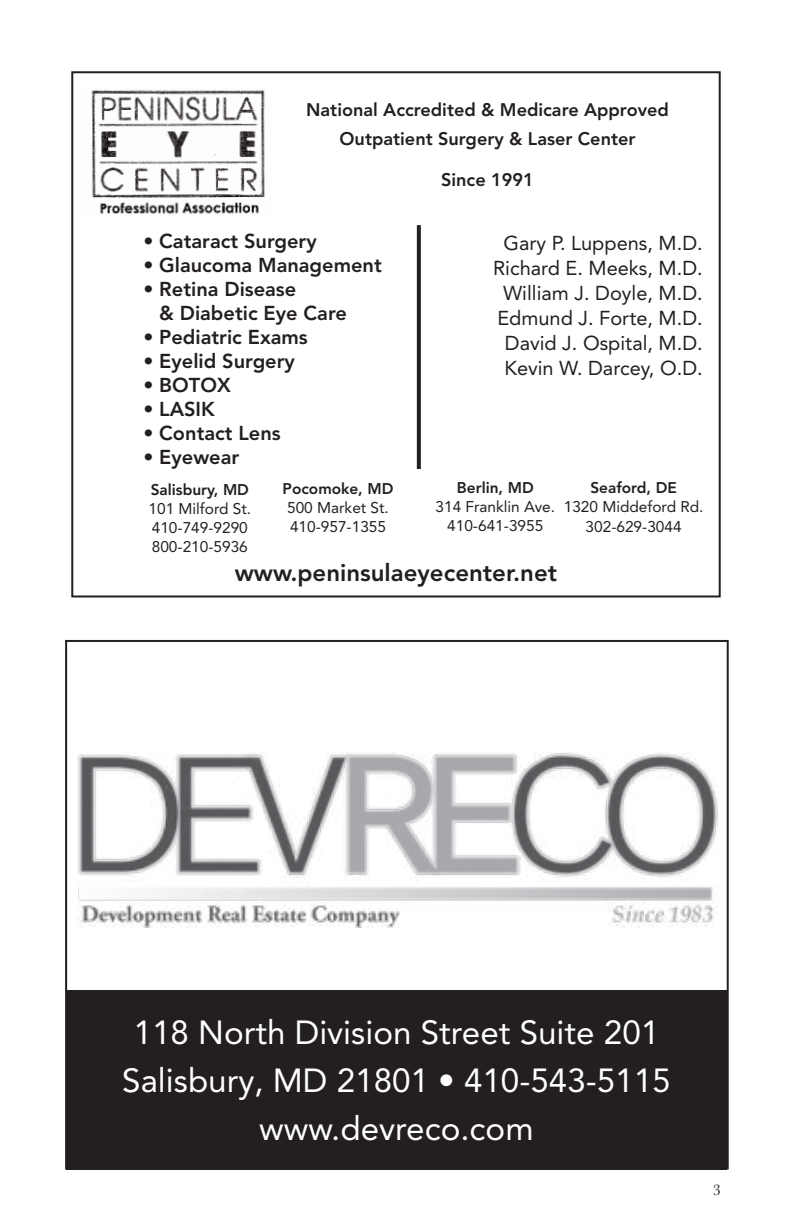
<style>
.page{position:relative;width:792px;height:1224px;background:#fff}
.page>*{position:absolute;margin:0;border:0;box-sizing:border-box;transform-origin:0 0}
.t1{font:33.2px/48px "Avenir LT Com";color:#fff;text-align:center}
.t2{font:800 24px "Avenir";color:#231f20}
.t3{font:800 20px/24px "Avenir";color:#231f20}
.t4{font:20px/25px "Avenir";color:#231f20;text-align:center}
.t5{font:800 18px/28.8px "Avenir";color:#231f20;text-align:center}
.t6{font:16px "Baskerville";color:#231f20}
.t7{font:15.4px/19.2px "Avenir";color:#231f20}
.t8{font:800 15.4px "Avenir";color:#231f20}
</style>
<div class="page">
<img style="left:77px;top:752px;width:641px;height:176px">
<div style="left:66px;top:990px;width:661px;height:180px;background:#231f20"></div>
<div style="left:71px;top:71px;width:650px;height:527px;border:2px solid #231f20"></div>
<img style="left:91px;top:89px;width:174px;height:126px">
<svg style="left:417px;top:225px;width:4px;height:244px"></svg>
<p class="t5" style="left:306px;top:95px;width:364px">National Accredited &amp; Medicare Approved<br>Outpatient Surgery &amp; Laser Center</p>
<p class="t5" style="left:441px;top:166px;width:94px">Since 1991</p>
<p class="t3" style="left:143px;top:229px;width:175px">• Cataract Surgery</p>
<p class="t3" style="left:143px;top:253px;width:240px">• Glaucoma Management</p>
<p class="t3" style="left:159px;top:277px;width:189px;text-indent:-16px">• Retina Disease<br>&amp; Diabetic Eye Care</p>
<p class="t3" style="left:143px;top:325px;width:166px">• Pediatric Exams</p>
<p class="t3" style="left:143px;top:349px;width:153px">• Eyelid Surgery</p>
<p class="t3" style="left:143px;top:373px;width:89px">• BOTOX</p>
<p class="t3" style="left:143px;top:397px;width:73px">• LASIK</p>
<p class="t3" style="left:143px;top:421px;width:139px">• Contact Lens</p>
<p class="t3" style="left:143px;top:445px;width:97px">• Eyewear</p>
<p class="t8" style="left:151px;top:477px;width:100px">Salisbury, MD</p>
<p class="t7" style="left:149px;top:498px;width:104px">101 Milford St.<br>410-749-9290<br>800-210-5936</p>
<p class="t8" style="left:283px;top:476px;width:112px">Pocomoke, MD</p>
<p class="t7" style="left:287px;top:498px;width:103px">500 Market St.<br>410-957-1355</p>
<p class="t4" style="left:493px;top:230px;width:211px">Gary P. Luppens, M.D.<br>Richard E. Meeks, M.D.<br>William J. Doyle, M.D.<br>Edmund J. Forte, M.D.<br>David J. Ospital, M.D.<br>Kevin W. Darcey, O.D.</p>
<p class="t8" style="left:457px;top:475px;width:78px">Berlin, MD</p>
<p class="t7" style="left:436px;top:497px;width:121px;text-align:center">314 Franklin Ave.<br>410-641-3955</p>
<p class="t8" style="left:590px;top:476px;width:88px">Seaford, DE</p>
<p class="t7" style="left:564px;top:497px;width:141px;text-align:center">1320 Middeford Rd.<br>302-629-3044</p>
<p class="t2" style="left:235px;top:553px;width:324px">www.peninsulaeyecenter.net</p>
<h1 class="t1" style="left:122px;top:1008px;width:550px">118 North Division Street Suite 201<br>Salisbury, MD 21801 • 410-543-5115 www.devreco.com</h1>
<p class="t6" style="left:713px;top:1185px;width:9px">3</p>
</div>
